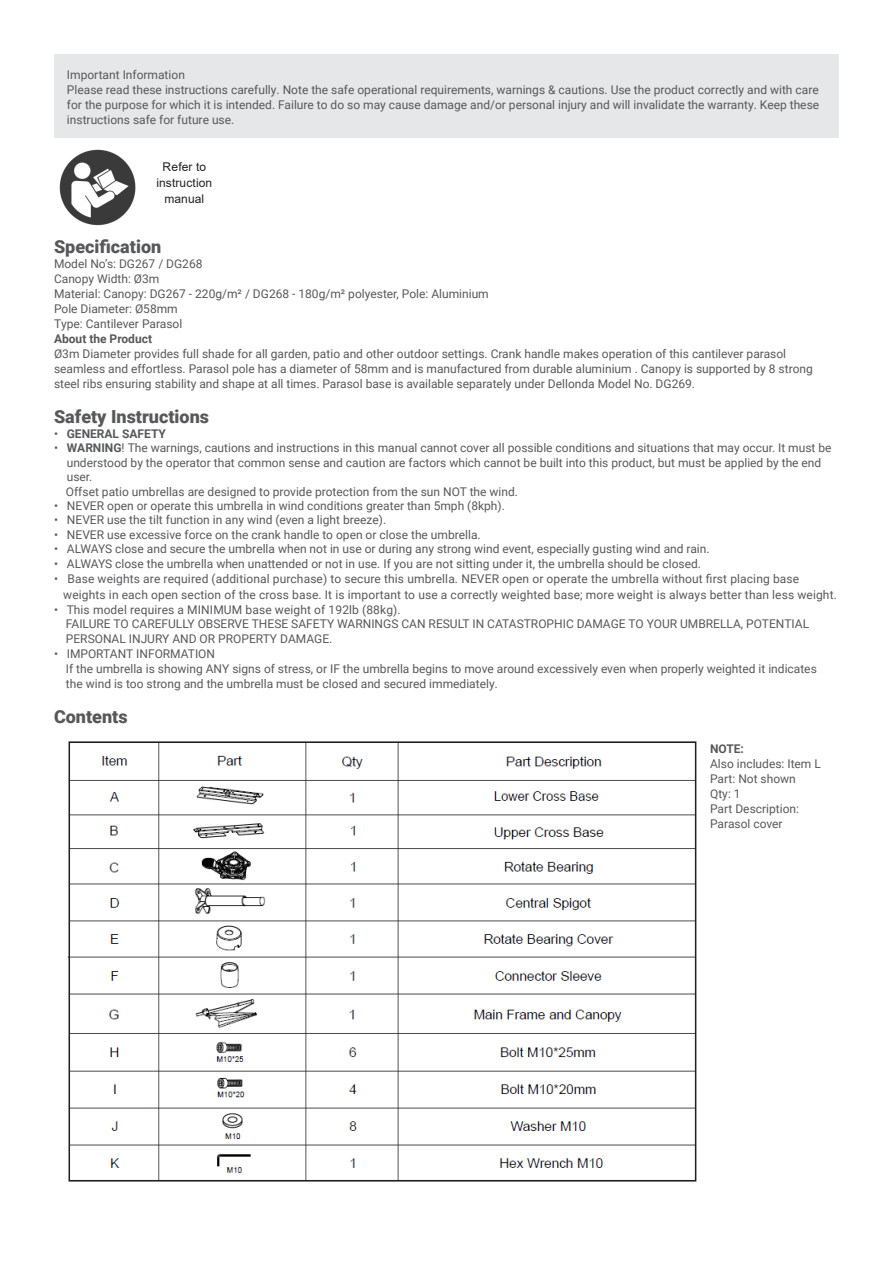
<style>
.page{position:relative;width:893px;height:1263px;background:#fff}
.page>*{position:absolute;margin:0;border:0;box-sizing:border-box;transform-origin:0 0}
.Section_Header{font:900 18px "Roboto";color:#57585a}
.Main_Copy__DO_NOT_MODIFY{font:12px/15px "Roboto";color:#57585a}
.Body{font:12px/15.8px "Roboto";letter-spacing:.01em;color:#57585a}
.Main_Copy__DO_NOT_MODIFY-2{font:700 12px "Roboto";color:#57585a}
.Body-2{font:12px/15.8px "Arial";letter-spacing:.01em;color:#231f20;text-align:center}
.s1{font-weight:400}
.s2{font-weight:700}
.s3{font-family:"Arial"}
</style>
<div class="page">
<div style="left:54px;top:54px;width:785px;height:83px;background:#e6e7e9"></div>
<img style="left:59px;top:149px;width:77px;height:77px">
<img style="left:67px;top:741px;width:630px;height:441px">
<p class="Main_Copy__DO_NOT_MODIFY" style="left:67px;top:67px;width:119px">Important Information</p>
<p class="Main_Copy__DO_NOT_MODIFY" style="left:67px;top:82px;width:754px;text-align:justify">Please read these instructions carefully. Note the safe operational requirements, warnings &amp; cautions. Use the product correctly and with care for the purpose for which it is intended. Failure to do so may cause damage and/or personal injury and will invalidate the warranty. Keep these instructions safe for future use.</p>
<p class="Body-2" style="left:156px;top:159px;width:57px">Refer to instruction manual</p>
<p class="Section_Header" style="left:54px;top:234px;width:109px">Specification</p>
<p class="Main_Copy__DO_NOT_MODIFY" style="left:54px;top:256px;width:150px">Model No’s: DG267 / DG268</p>
<p class="Main_Copy__DO_NOT_MODIFY" style="left:54px;top:271px;width:107px">Canopy Width: Ø3m</p>
<p class="Main_Copy__DO_NOT_MODIFY" style="left:54px;top:286px;width:436px">Material: Canopy: DG267 - 220g/m² / DG268 - 180g/m² polyester, Pole: Aluminium</p>
<p class="Main_Copy__DO_NOT_MODIFY" style="left:54px;top:301px;width:125px">Pole Diameter: Ø58mm</p>
<p class="Main_Copy__DO_NOT_MODIFY" style="left:54px;top:316px;width:130px">Type: Cantilever Parasol</p>
<p class="Main_Copy__DO_NOT_MODIFY-2" style="left:54px;top:330px;width:100px">About the Product</p>
<p class="Main_Copy__DO_NOT_MODIFY" style="left:54px;top:346px;width:760px">Ø3m Diameter provides full shade for all garden, patio and other outdoor settings. Crank handle makes operation of this cantilever parasol seamless and effortless. Parasol pole has a diameter of 58mm and is manufactured from durable aluminium . Canopy is supported by 8 strong steel ribs ensuring stability and shape at all times. Parasol base is available separately under Dellonda Model No. DG269.</p>
<p class="Section_Header" style="left:54px;top:404px;width:157px">Safety Instructions</p>
<p class="Main_Copy__DO_NOT_MODIFY-2" style="left:54px;top:425px;width:113px"><span class="s1">•</span> GENERAL SAFETY</p>
<p class="Main_Copy__DO_NOT_MODIFY" style="left:67px;top:440px;width:766px;line-height:14.4px;text-indent:-13px">• <span class="s2">WARNING</span>! The warnings, cautions and instructions in this manual cannot cover all possible conditions and situations that may occur. It must be understood by the operator that common sense and caution are factors which cannot be built into this product, but must be applied by the end user.</p>
<p class="Main_Copy__DO_NOT_MODIFY" style="left:66px;top:483px;width:454px">Offset patio umbrellas are designed to provide protection from the sun NOT the wind.</p>
<p class="Main_Copy__DO_NOT_MODIFY" style="left:54px;top:498px;width:452px">• NEVER open or operate this umbrella in wind conditions greater than 5mph (8kph).</p>
<p class="Main_Copy__DO_NOT_MODIFY" style="left:54px;top:512px;width:334px">• NEVER use the tilt function in any wind (even a light breeze).</p>
<p class="Main_Copy__DO_NOT_MODIFY" style="left:54px;top:527px;width:428px">• NEVER use excessive force on the crank handle to open or close the umbrella.</p>
<p class="Main_Copy__DO_NOT_MODIFY" style="left:54px;top:541px;width:657px">• ALWAYS close and secure the umbrella when not in use or during any strong wind event, especially gusting wind and rain.</p>
<p class="Main_Copy__DO_NOT_MODIFY" style="left:54px;top:555px;width:648px">• ALWAYS close the umbrella when unattended or not in use. If you are not sitting under it, the umbrella should be closed.</p>
<p class="Body" style="left:63px;top:571px;width:775px;text-indent:-9px">• Base weights are required (additional purchase) to secure this umbrella. NEVER open or operate the umbrella without first placing base weights in each open section of the cross base. It is important to use a correctly weighted base; more weight is always better than less weight.</p>
<p class="Main_Copy__DO_NOT_MODIFY" style="left:54px;top:601px;width:348px">• This model requires a MINIMUM base weight of 192lb (88kg).</p>
<p class="Main_Copy__DO_NOT_MODIFY" style="left:66px;top:616px;width:745px">FAILURE TO CAREFULLY OBSERVE THESE SAFETY WARNINGS CAN RESULT IN CATASTROPHIC DAMAGE TO YOUR UMBRELLA, POTENTIAL<br>PERSONAL INJURY AND OR PROPERTY DAMAGE.</p>
<p class="Main_Copy__DO_NOT_MODIFY" style="left:54px;top:646px;width:163px">• IMPORTANT INFORMATION</p>
<p class="Main_Copy__DO_NOT_MODIFY" style="left:66px;top:661px;width:752px">If the umbrella is showing ANY signs of stress, or IF the umbrella begins to move around excessively even when properly weighted it indicates the wind is too strong and the umbrella must be closed and secured immediately<span class="s3">.</span></p>
<p class="Section_Header" style="left:54px;top:704px;width:75px">Contents</p>
<p class="Main_Copy__DO_NOT_MODIFY-2" style="left:710px;top:740px;width:35px">NOTE:</p>
<p class="Main_Copy__DO_NOT_MODIFY" style="left:710px;top:755px;width:112px">Also includes: Item L</p>
<p class="Main_Copy__DO_NOT_MODIFY" style="left:710px;top:770px;width:87px">Part: Not shown</p>
<p class="Main_Copy__DO_NOT_MODIFY" style="left:710px;top:785px;width:32px">Qty: 1</p>
<p class="Main_Copy__DO_NOT_MODIFY" style="left:710px;top:800px;width:90px">Part Description:</p>
<p class="Main_Copy__DO_NOT_MODIFY" style="left:710px;top:815px;width:74px">Parasol cover</p>
</div>
